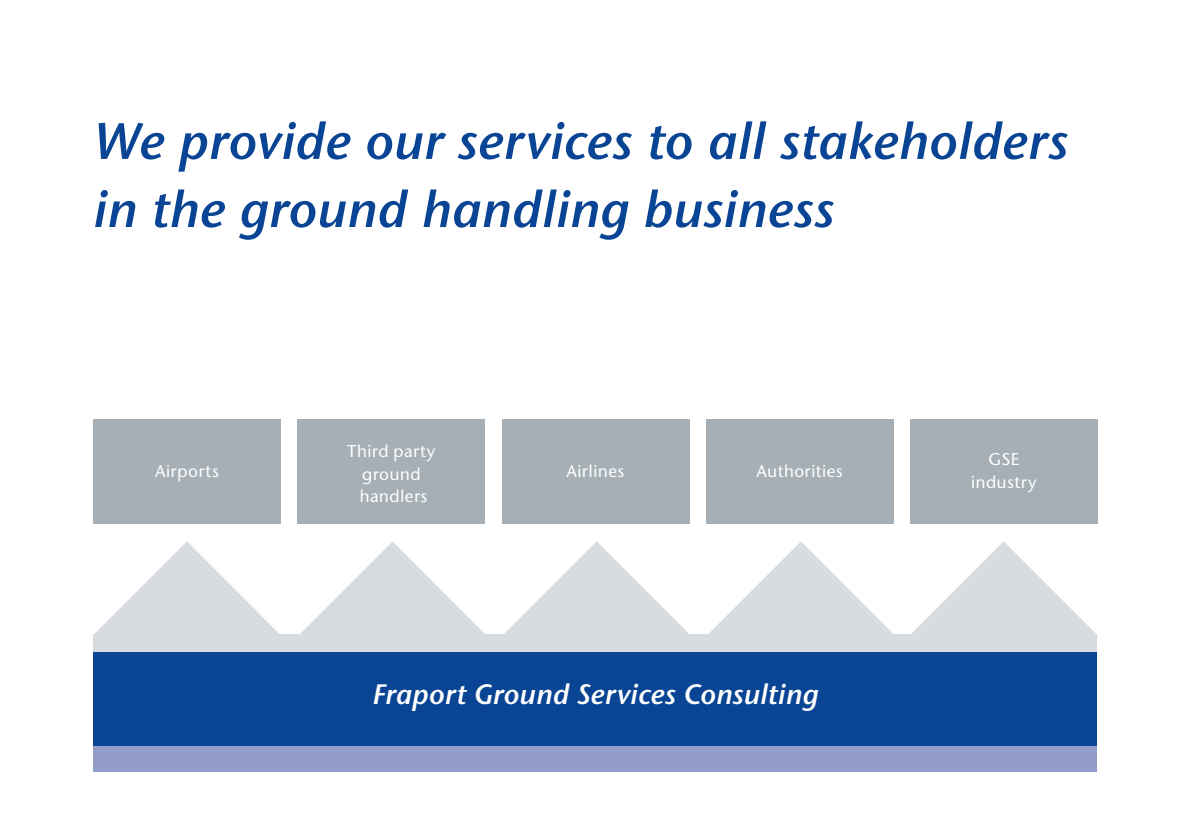
<style>
.page{position:relative;width:1191px;height:840px;background:#fff}
.page>*{position:absolute;margin:0;border:0;box-sizing:border-box;transform-origin:0 0}
.t1{font:italic 600 51px/68px "Stone Sans ITC Std";letter-spacing:.005em;color:#094594}
.t2{font:italic 600 28px "Stone Sans ITC Std";letter-spacing:.005em;color:#fff}
.t3{font:500 17px/22.6px "Stone Sans ITC Std";letter-spacing:.025em;color:#fff;text-align:center}
</style>
<div class="page">
<div style="left:94px;top:634px;width:1003px;height:93px;background:#d8dce0"></div>
<div style="left:94px;top:678px;width:1003px;height:93px;background:#939dca"></div>
<div style="left:502px;top:418px;width:187px;height:105px;background:#a6afb5"></div>
<div style="left:910px;top:418px;width:187px;height:105px;background:#a6afb5"></div>
<div style="left:298px;top:418px;width:187px;height:105px;background:#a6afb5"></div>
<div style="left:93px;top:418px;width:188px;height:105px;background:#a6afb5"></div>
<div style="left:94px;top:652px;width:1003px;height:93px;background:#094594"></div>
<svg style="left:93px;top:541px;width:186px;height:94px"></svg>
<svg style="left:300px;top:541px;width:185px;height:93px"></svg>
<svg style="left:504px;top:541px;width:185px;height:93px"></svg>
<svg style="left:708px;top:541px;width:185px;height:93px"></svg>
<svg style="left:911px;top:541px;width:185px;height:93px"></svg>
<div style="left:706px;top:418px;width:187px;height:105px;background:#a6afb5"></div>
<p class="t1" style="left:94px;top:107px;width:976px">We provide our services to all stakeholders in the ground handling business</p>
<p class="t3" style="left:155px;top:459px;width:66px">Airports</p>
<p class="t3" style="left:347px;top:439px;width:90px">Third party ground handlers</p>
<p class="t3" style="left:566px;top:459px;width:59px">Airlines</p>
<p class="t3" style="left:971px;top:447px;width:67px">GSE industry</p>
<p class="t3" style="left:756px;top:459px;width:88px">Authorities</p>
<p class="t2" style="left:372px;top:676px;width:447px">Fraport Ground Services Consulting</p>
</div>
